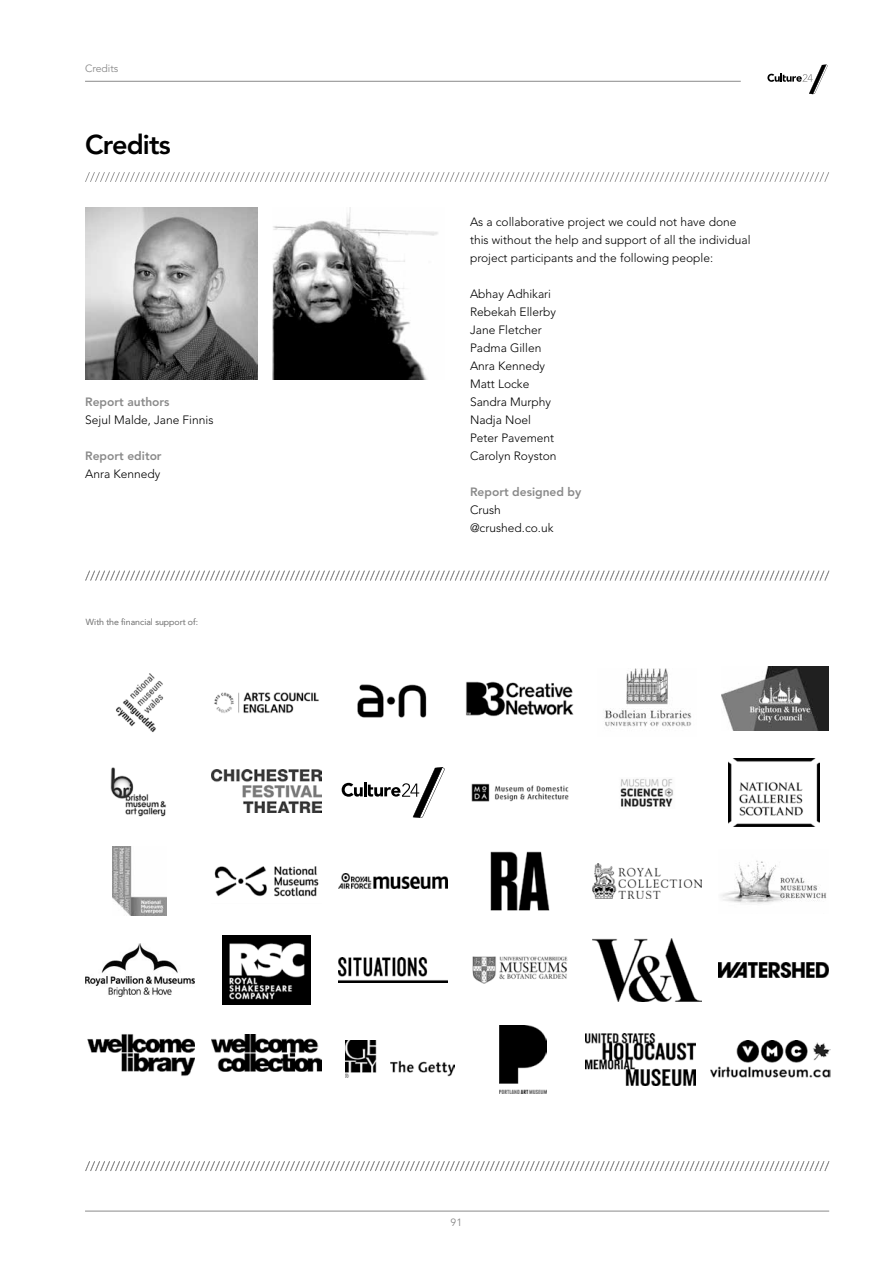
<style>
.page{position:relative;width:893px;height:1263px;background:#fff}
.page>*{position:absolute;margin:0;border:0;box-sizing:border-box;transform-origin:0 0}
.t1{font:800 27px "Avenir LT Std";letter-spacing:-.03em;color:#000}
.t2{font:300 12px/18px "Avenir LT Std";color:#000}
.t3{font:800 12px "Avenir LT Std";color:#8a8a8a}
.t4{font:10.5px "Avenir LT Std";color:#8a8a8a}
.t5{font:300 8.7px "Avenir LT Std";color:#8a8a8a}
</style>
<div class="page">
<hr style="left:85px;top:81px;width:656px;height:1px;background:#8a8a8a">
<svg style="left:767px;top:64px;width:61px;height:30px"></svg>
<hr style="left:85px;top:1211px;width:744px;height:1px;background:#8a8a8a">
<svg style="left:85px;top:172px;width:744px;height:10px"></svg>
<svg style="left:85px;top:1161px;width:744px;height:10px"></svg>
<svg style="left:85px;top:571px;width:744px;height:10px"></svg>
<img style="left:212px;top:1034px;width:109px;height:37px">
<img style="left:87px;top:1034px;width:107px;height:42px">
<img style="left:212px;top:770px;width:109px;height:43px">
<img style="left:728px;top:758px;width:91px;height:69px">
<img style="left:471px;top:783px;width:98px;height:19px">
<svg style="left:342px;top:767px;width:103px;height:51px"></svg>
<img style="left:110px;top:767px;width:56px;height:50px">
<img style="left:620px;top:779px;width:53px;height:28px">
<img style="left:222px;top:936px;width:89px;height:68px">
<img style="left:719px;top:962px;width:109px;height:16px">
<img style="left:710px;top:1040px;width:121px;height:38px">
<img style="left:472px;top:956px;width:96px;height:28px">
<img style="left:500px;top:1025px;width:47px;height:68px">
<img style="left:339px;top:958px;width:109px;height:24px">
<img style="left:345px;top:1041px;width:109px;height:37px">
<img style="left:85px;top:943px;width:109px;height:54px">
<img style="left:592px;top:939px;width:109px;height:62px">
<img style="left:586px;top:1033px;width:109px;height:52px">
<img style="left:214px;top:692px;width:105px;height:22px">
<img style="left:721px;top:666px;width:107px;height:64px">
<img style="left:466px;top:681px;width:108px;height:36px">
<img style="left:357px;top:684px;width:70px;height:34px">
<img style="left:116px;top:673px;width:48px;height:60px">
<img style="left:604px;top:668px;width:88px;height:59px">
<img style="left:214px;top:866px;width:105px;height:31px">
<img style="left:721px;top:860px;width:106px;height:44px">
<img style="left:490px;top:851px;width:60px;height:60px">
<img style="left:339px;top:874px;width:109px;height:14px">
<img style="left:113px;top:847px;width:54px;height:68px">
<img style="left:592px;top:863px;width:109px;height:35px">
<img style="left:85px;top:208px;width:172px;height:172px">
<img style="left:273px;top:208px;width:165px;height:172px">
<p class="t4" style="left:85px;top:63px;width:35px">Credits</p>
<h1 class="t1" style="left:85px;top:128px;width:87px">Credits</h1>
<p class="t3" style="left:85px;top:395px;width:86px">Report authors</p>
<p class="t2" style="left:85px;top:411px;width:130px">Sejul Malde, Jane Finnis</p>
<p class="t3" style="left:85px;top:449px;width:78px">Report editor</p>
<p class="t2" style="left:85px;top:465px;width:77px">Anra Kennedy</p>
<p class="t5" style="left:86px;top:617px;width:114px">With the financial support of:</p>
<p class="t2" style="left:470px;top:213px;width:282px">As a collaborative project we could not have done this without the help and support of all the individual project participants and the following people:</p>
<p class="t2" style="left:470px;top:285px;width:88px">Abhay Adhikari<br>Rebekah Ellerby<br>Jane Fletcher<br>Padma Gillen<br>Anra Kennedy<br>Matt Locke<br>Sandra Murphy<br>Nadja Noel<br>Peter Pavement<br>Carolyn Royston</p>
<p class="t3" style="left:470px;top:485px;width:113px">Report designed by</p>
<p class="t2" style="left:470px;top:501px;width:85px">Crush @crushed.co.uk</p>
<p class="t4" style="left:450px;top:1216px;width:13px">91</p>
</div>
